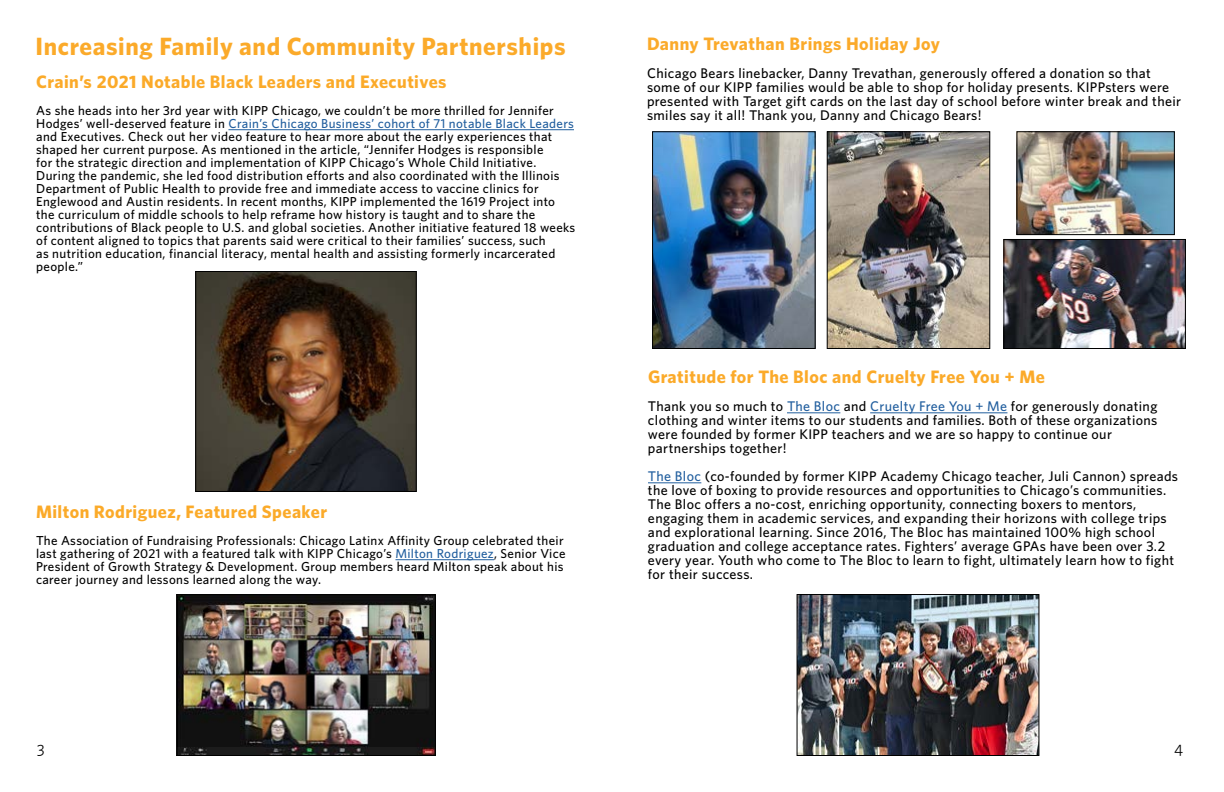
<style>
.page{position:relative;width:1224px;height:792px;background:#fff}
.page>*{position:absolute;margin:0;border:0;box-sizing:border-box;transform-origin:0 0}
.t1{font:700 25px "Whitney";letter-spacing:.025em;color:#fbaa2a}
.t2{font:700 18px "Whitney";letter-spacing:.025em;color:#fbaa29}
.t3{font:700 18px "Whitney";letter-spacing:.025em;color:#fbaa2a}
.t4{font:16px "Whitney Book SC";color:#000}
.t5{font:500 14px/14px "Whitney";letter-spacing:.025em;color:#000}
.t6{font:500 13px/13px "Whitney";letter-spacing:.025em;color:#000}
.s1{color:#215e9e}
</style>
<div class="page">
<hr style="left:228px;top:130px;width:346px;height:1px;background:#215e9e">
<img style="left:654px;top:133px;width:160px;height:214px">
<div style="left:652px;top:131px;width:164px;height:218px;border:1px solid #000"></div>
<img style="left:197px;top:273px;width:218px;height:217px">
<div style="left:195px;top:271px;width:222px;height:221px;border:1px solid #000"></div>
<hr style="left:395px;top:560px;width:99px;height:1px;background:#215e9e">
<img style="left:178px;top:596px;width:256px;height:158px">
<div style="left:176px;top:594px;width:260px;height:162px;border:1px solid #000"></div>
<img style="left:829px;top:133px;width:159px;height:214px">
<div style="left:827px;top:131px;width:163px;height:218px;border:1px solid #000"></div>
<img style="left:1018px;top:133px;width:155px;height:100px">
<div style="left:1016px;top:131px;width:159px;height:104px;border:1px solid #000"></div>
<img style="left:1005px;top:241px;width:179px;height:106px">
<div style="left:1003px;top:239px;width:183px;height:110px;border:1px solid #000"></div>
<hr style="left:787px;top:413px;width:53px;height:1px;background:#215e9e">
<hr style="left:870px;top:413px;width:137px;height:1px;background:#215e9e">
<hr style="left:648px;top:483px;width:53px;height:1px;background:#215e9e">
<img style="left:799px;top:596px;width:238px;height:158px">
<div style="left:797px;top:594px;width:242px;height:162px;border:1px solid #000"></div>
<h1 class="t1" style="left:36px;top:31px;width:532px">Increasing Family and Community Partnerships</h1>
<h2 class="t2" style="left:36px;top:71px;width:412px">Crain’s 2021 Notable Black Leaders and Executives</h2>
<p class="t6" style="left:36px;top:104px;width:541px">As she heads into her 3rd year with KIPP Chicago, we couldn’t be more thrilled for Jennifer Hodges’ well-deserved feature in <span class="s1">Crain’s Chicago Business’ cohort of 71 notable Black Leaders </span>and Executives. Check out her video feature to hear more about the early experiences that shaped her current purpose. As mentioned in the article, “Jennifer Hodges is responsible<br>for the strategic direction and implementation of KIPP Chicago’s Whole Child Initiative.<br>During the pandemic, she led food distribution efforts and also coordinated with the Illinois Department of Public Health to provide free and immediate access to vaccine clinics for Englewood and Austin residents. In recent months, KIPP implemented the 1619 Project into the curriculum of middle schools to help reframe how history is taught and to share the contributions of Black people to U.S. and global societies. Another initiative featured 18 weeks of content aligned to topics that parents said were critical to their families’ success, such<br>as nutrition education, financial literacy, mental health and assisting formerly incarcerated people.”</p>
<h2 class="t2" style="left:36px;top:501px;width:293px">Milton Rodriguez, Featured Speaker</h2>
<p class="t6" style="left:36px;top:534px;width:531px">The Association of Fundraising Professionals: Chicago Latinx Affinity Group celebrated their last gathering of 2021 with a featured talk with KIPP Chicago’s <span class="s1">Milton Rodriguez</span>, Senior Vice President of Growth Strategy &amp; Development. Group members heard Milton speak about his career journey and lessons learned along the way.</p>
<h2 class="t3" style="left:647px;top:33px;width:294px">Danny Trevathan Brings Holiday Joy</h2>
<p class="t5" style="left:647px;top:66px;width:536px">Chicago Bears linebacker, Danny Trevathan, generously offered a donation so that some of our KIPP families would be able to shop for holiday presents. KIPPsters were presented with Target gift cards on the last day of school before winter break and their smiles say it all! Thank you, Danny and Chicago Bears!</p>
<h2 class="t3" style="left:648px;top:366px;width:398px">Gratitude for The Bloc and Cruelty Free You + Me</h2>
<p class="t5" style="left:648px;top:399px;width:511px">Thank you so much to <span class="s1">The Bloc</span> and <span class="s1">Cruelty Free You + Me</span> for generously donating clothing and winter items to our students and families. Both of these organizations were founded by former KIPP teachers and we are so happy to continue our partnerships together!</p>
<p class="t5" style="left:648px;top:469px;width:532px"><span class="s1">The Bloc</span> (co-founded by former KIPP Academy Chicago teacher, Juli Cannon) spreads the love of boxing to provide resources and opportunities to Chicago’s communities.<br>The Bloc offers a no-cost, enriching opportunity, connecting boxers to mentors, engaging them in academic services, and expanding their horizons with college trips and explorational learning. Since 2016, The Bloc has maintained 100% high school graduation and college acceptance rates. Fighters’ average GPAs have been over 3.2 every year. Youth who come to The Bloc to learn to fight, ultimately learn how to fight for their success.</p>
<p class="t4" style="left:37px;top:738px;width:9px">3</p>
<p class="t4" style="left:1174px;top:738px;width:11px">4</p>
</div>
